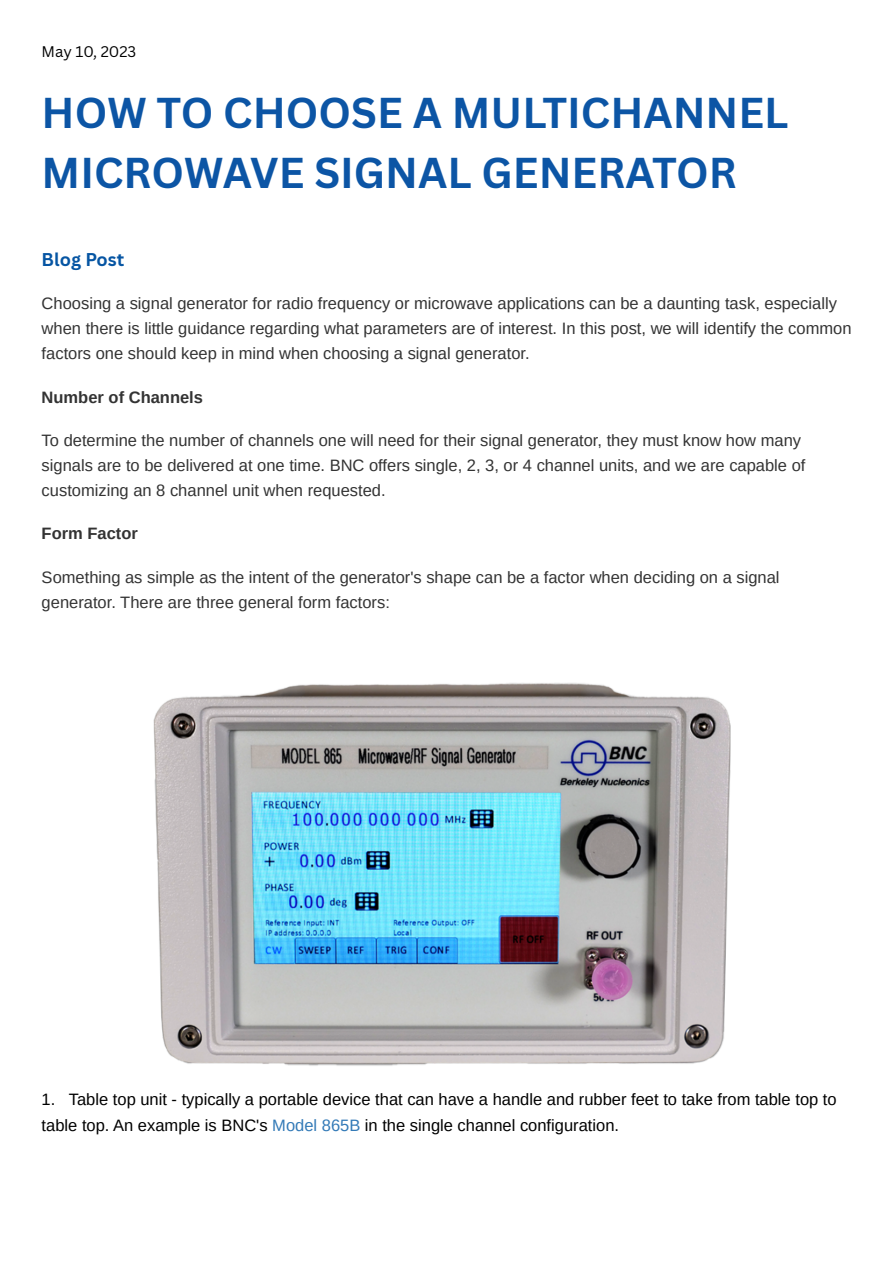
<style>
.page{position:relative;width:894px;height:1263px;background:#fff}
.page>*{position:absolute;margin:0;border:0;box-sizing:border-box;transform-origin:0 0}
.t1{font:700 42px/59.7px "Canva Sans";color:#0c55a5}
.t2{font:700 18px "Canva Sans";color:#0655a3}
.t3{font:16.5px/24.8px "Arimo";color:#333}
.t4{font:16.5px/25.8px "Arimo";color:#000}
.t5{font:700 16.5px "Arimo";color:#333}
.t6{font:15px "Canva Sans";letter-spacing:-.005em;color:#000}
.s1{color:#337ab7}
</style>
<div class="page">
<img style="left:153px;top:683px;width:578px;height:383px">
<p class="t6" style="left:42px;top:41px;width:96px">May 10, 2023</p>
<h1 class="t1" style="left:42px;top:82px;width:748px">HOW TO CHOOSE A MULTICHANNEL<br>MICROWAVE SIGNAL GENERATOR</h1>
<h2 class="t2" style="left:42px;top:246px;width:84px">Blog Post</h2>
<p class="t3" style="left:42px;top:291px;width:811px">Choosing a signal generator for radio frequency or microwave applications can be a daunting task, especially when there is little guidance regarding what parameters are of interest. In this post, we will identify the common factors one should keep in mind when choosing a signal generator.</p>
<p class="t5" style="left:42px;top:388px;width:163px">Number of Channels</p>
<p class="t3" style="left:42px;top:427px;width:765px;line-height:25.3px">To determine the number of channels one will need for their signal generator, they must know how many signals are to be delivered at one time. BNC offers single, 2, 3, or 4 channel units, and we are capable of customizing an 8 channel unit when requested.</p>
<p class="t5" style="left:42px;top:524px;width:98px">Form Factor</p>
<p class="t3" style="left:42px;top:565px;width:739px">Something as simple as the intent of the generator's shape can be a factor when deciding on a signal generator. There are three general form factors:</p>
<p class="t4" style="left:42px;top:1086px;width:796px">1. Table top unit - typically a portable device that can have a handle and rubber feet to take from table top to table top. An example is BNC's <span class="s1">Model 865B</span> in the single channel configuration.</p>
</div>
